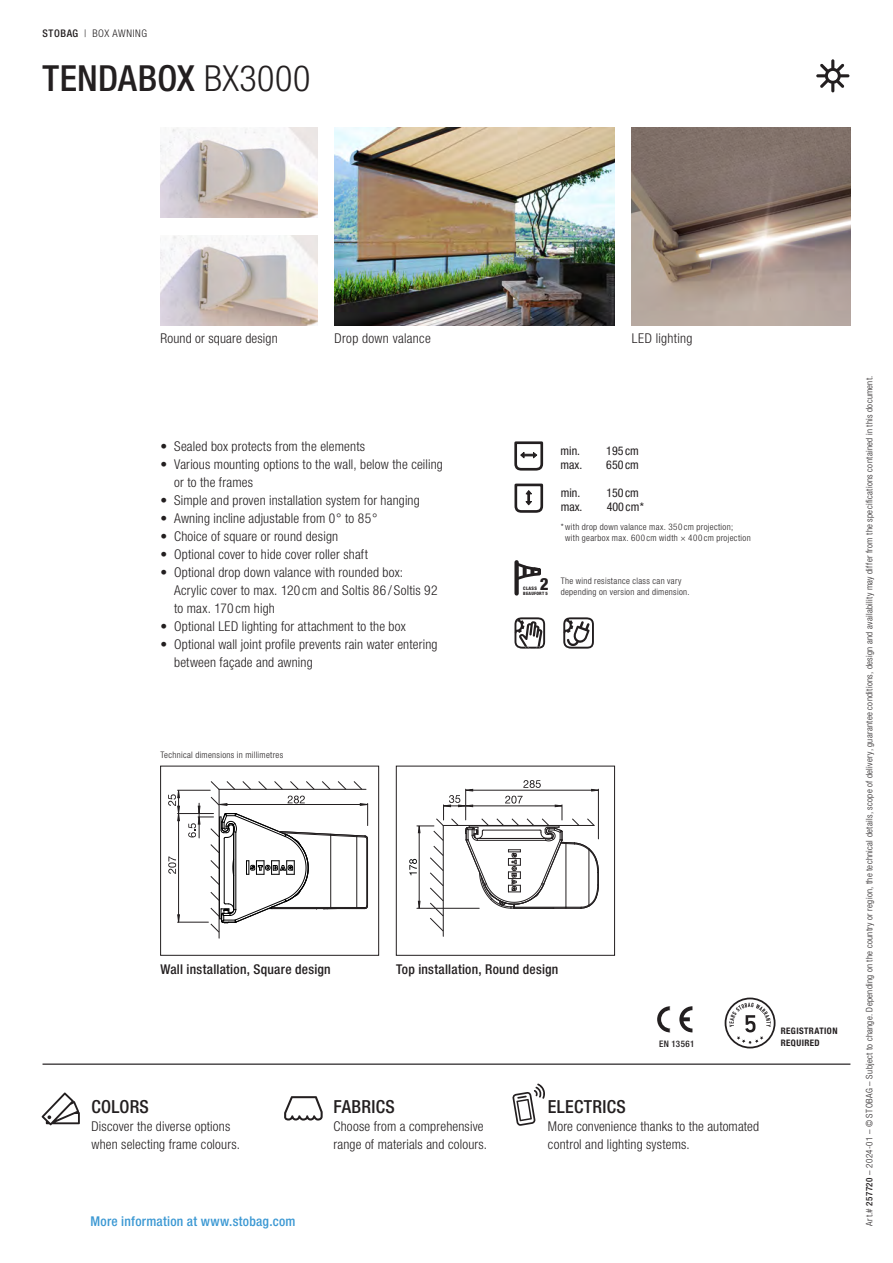
<style>
.page{position:relative;width:893px;height:1263px;background:#fff}
.page>*{position:absolute;margin:0;border:0;box-sizing:border-box;transform-origin:0 0}
.t1{font:500 condensed 36px "Helvetica Neue LT Pro";letter-spacing:.005em;color:#231f20}
.t2{font:500 condensed 18px "Helvetica Neue LT Pro";letter-spacing:.02em;color:#231f20}
.t3{font:800 condensed 16.8px "Helvetica Neue LT Pro";color:#231f20}
.t4{font:300 condensed 13.5px/18px "Helvetica Neue LT Pro";letter-spacing:.015em;color:#231f20}
.t5{font:500 condensed 13.5px "Helvetica Neue LT Pro";letter-spacing:.02em;color:#231f20}
.t6{font:500 condensed 13.5px "Helvetica Neue LT Pro";letter-spacing:.02em;color:#3b98d3}
.t7{font:condensed 12px "Helvetica Neue LT Pro";color:#231f20}
.t8{font:300 condensed 10.5px "Helvetica Neue LT Pro";letter-spacing:.06em;color:#231f20}
.t9{font:300 condensed 9px/11.2px "Helvetica Neue LT Pro";letter-spacing:.035em;color:#231f20}
.t10{font:700 condensed 9px/11.2px "Helvetica Neue LT Pro";letter-spacing:.045em;color:#231f20}
.t11{font:500 condensed 9px "Helvetica Neue LT Pro";letter-spacing:.045em;color:#231f20}
.t12{font:800 condensed 4.8px "Helvetica Neue LT Pro";letter-spacing:.075em;color:#231f20}
.t13{font:800 condensed 4.5px "Helvetica Neue LT Pro";letter-spacing:.05em;color:#231f20}
.s1{font-weight:500}
.s2{font-weight:300}
</style>
<div class="page">
<svg style="left:816px;top:59px;width:33px;height:33px"></svg>
<div style="left:514px;top:562px;width:5px;height:31px;background:#231f20"></div>
<svg style="left:514px;top:561px;width:27px;height:21px"></svg>
<img style="left:334px;top:127px;width:281px;height:198px">
<svg style="left:168px;top:856px;width:8px;height:18px"></svg>
<hr style="left:178px;top:813px;width:1px;height:109px;background:#231f20">
<hr style="left:178px;top:922px;width:30px;height:1px;background:#231f20">
<hr style="left:178px;top:813px;width:35px;height:1px;background:#231f20">
<hr style="left:178px;top:790px;width:32px;height:1px;background:#231f20">
<svg style="left:168px;top:790px;width:12px;height:31px"></svg>
<svg style="left:177px;top:914px;width:3px;height:8px"></svg>
<hr style="left:219px;top:789px;width:1px;height:149px;background:#231f20">
<svg style="left:188px;top:781px;width:180px;height:152px"></svg>
<div style="left:160px;top:766px;width:219px;height:189px;border:1px solid #231f20"></div>
<hr style="left:443px;top:825px;width:1px;height:111px;background:#231f20">
<svg style="left:409px;top:780px;width:190px;height:151px"></svg>
<div style="left:396px;top:766px;width:219px;height:189px;border:1px solid #231f20"></div>
<svg style="left:514px;top:441px;width:30px;height:30px"></svg>
<svg style="left:514px;top:483px;width:30px;height:30px"></svg>
<svg style="left:657px;top:1006px;width:14px;height:26px"></svg>
<svg style="left:679px;top:1006px;width:13px;height:26px"></svg>
<hr style="left:43px;top:1063px;width:807px;height:2px;background:#231f20">
<img style="left:160px;top:235px;width:157px;height:90px">
<img style="left:160px;top:127px;width:157px;height:90px">
<img style="left:632px;top:127px;width:218px;height:198px">
<svg style="left:42px;top:1092px;width:38px;height:33px"></svg>
<svg style="left:512px;top:1083px;width:33px;height:43px"></svg>
<svg style="left:284px;top:1096px;width:39px;height:24px"></svg>
<svg style="left:514px;top:617px;width:31px;height:32px"></svg>
<svg style="left:563px;top:617px;width:31px;height:32px"></svg>
<svg style="left:725px;top:997px;width:50px;height:51px"></svg>
<p class="t8" style="left:43px;top:28px;width:106px"><span class="s1">STOBAG</span> | BOX AWNING</p>
<h1 class="t1" style="left:43px;top:57px;width:269px">TENDABOX <span class="s2">BX3000</span></h1>
<p class="t4" style="left:160px;top:330px;width:119px">Round or square design</p>
<p class="t4" style="left:334px;top:330px;width:98px">Drop down valance</p>
<p class="t4" style="left:632px;top:330px;width:62px">LED lighting</p>
<p class="t4" style="left:160px;top:438px;width:206px">• Sealed box protects from the elements</p>
<p class="t4" style="left:174px;top:456px;width:270px;text-indent:-14px">• Various mounting options to the wall, below the ceiling or to the frames</p>
<p class="t4" style="left:160px;top:492px;width:261px">• Simple and proven installation system for hanging</p>
<p class="t4" style="left:160px;top:510px;width:219px">• Awning incline adjustable from 0° to 85°</p>
<p class="t4" style="left:160px;top:528px;width:179px">• Choice of square or round design</p>
<p class="t4" style="left:160px;top:546px;width:209px">• Optional cover to hide cover roller shaft</p>
<p class="t4" style="left:174px;top:564px;width:265px;text-indent:-14px">• Optional drop down valance with rounded box:<br>Acrylic cover to max. 120 cm and Soltis 86 / Soltis 92 to max. 170 cm high</p>
<p class="t4" style="left:160px;top:617px;width:247px">• Optional LED lighting for attachment to the box</p>
<p class="t4" style="left:174px;top:635px;width:265px;text-indent:-14px">• Optional wall joint profile prevents rain water entering between façade and awning</p>
<p class="t9" style="left:160px;top:749px;width:124px">Technical dimensions in millimetres</p>
<p class="t7" style="left:561px;top:443px;width:21px">min.</p>
<p class="t7" style="left:606px;top:443px;width:34px">195 cm</p>
<p class="t7" style="left:561px;top:458px;width:23px">max.</p>
<p class="t7" style="left:606px;top:458px;width:34px">650 cm</p>
<p class="t7" style="left:561px;top:485px;width:21px">min.</p>
<p class="t7" style="left:606px;top:485px;width:34px">150 cm</p>
<p class="t7" style="left:561px;top:500px;width:23px">max.</p>
<p class="t7" style="left:607px;top:500px;width:39px">400 cm*</p>
<p class="t9" style="left:565px;top:521px;width:187px;text-indent:-4px">* with drop down valance max. 350 cm projection;<br>with gearbox max. 600 cm width × 400 cm projection</p>
<p class="t3" style="left:540px;top:574px;width:10px">2</p>
<p class="t12" style="left:523px;top:586px;width:15px">CLASS</p>
<p class="t13" style="left:523px;top:591px;width:26px">BEAUFORT 5</p>
<p class="t9" style="left:561px;top:575px;width:130px">The wind resistance class can vary depending on version and dimension.</p>
<p class="t5" style="left:160px;top:961px;width:172px">Wall installation, Square design</p>
<p class="t5" style="left:396px;top:961px;width:164px">Top installation, Round design</p>
<p class="t11" style="left:659px;top:1038px;width:37px">EN 13561</p>
<h2 class="t2" style="left:91px;top:1096px;width:59px">COLORS</h2>
<p class="t4" style="left:91px;top:1117px;width:150px">Discover the diverse options when selecting frame colours.</p>
<h2 class="t2" style="left:333px;top:1096px;width:63px">FABRICS</h2>
<p class="t4" style="left:333px;top:1117px;width:155px">Choose from a comprehensive range of materials and colours.</p>
<h2 class="t2" style="left:548px;top:1096px;width:79px">ELECTRICS</h2>
<p class="t4" style="left:548px;top:1117px;width:213px">More convenience thanks to the automated control and lighting systems.</p>
<p class="t10" style="left:781px;top:1025px;width:58px">REGISTRATION<br>REQUIRED</p>
<p class="t6" style="left:90px;top:1213px;width:207px">More information at www.stobag.com</p>
<p class="t9" style="left:864px;top:1225px;width:851px;rotate:-90deg">Art.# <span class="s1">257720</span> – 2024-01 – © STOBAG – Subject to change. Depending on the country or region, the technical details, scope of delivery, guarantee conditions, design and availability may differ from the specifications contained in this document.</p>
</div>
